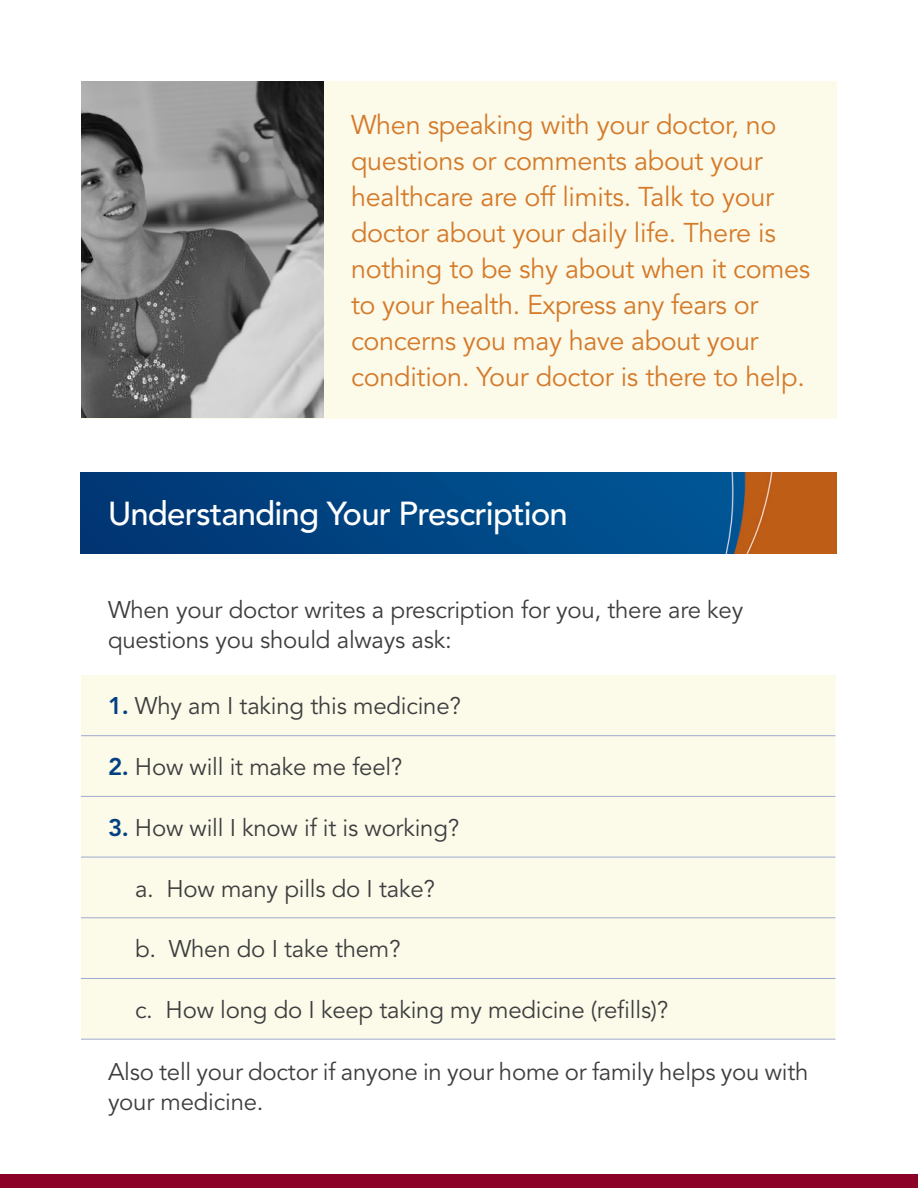
<style>
.page{position:relative;width:918px;height:1188px;background:#fff}
.page>*{position:absolute;margin:0;border:0;box-sizing:border-box;transform-origin:0 0}
.t1{font:500 33px "Avenir LT Std";letter-spacing:-.025em;color:#fff}
.t2{font:27px/36px "Avenir LT Std";letter-spacing:-.01em;color:#d47a2a}
.t3{font:24px/30px "Avenir LT Std";letter-spacing:-.01em;color:#3e3e3f}
.s1{font-weight:800;color:#014081}
</style>
<div class="page">
<img style="left:80px;top:472px;width:756px;height:82px">
<div style="left:0;top:1174px;width:918px;height:14px;background:#8b0128"></div>
<div style="left:81px;top:81px;width:756px;height:337px;background:#fcfae9"></div>
<img style="left:81px;top:81px;width:243px;height:337px">
<div style="left:81px;top:675px;width:755px;height:364px;background:#fcfae9"></div>
<hr style="left:81px;top:735px;width:755px;height:1px;background:#a0acce">
<hr style="left:81px;top:796px;width:755px;height:1px;background:#a0acce">
<hr style="left:81px;top:857px;width:755px;height:1px;background:#a0acce">
<hr style="left:81px;top:917px;width:755px;height:1px;background:#a0acce">
<hr style="left:81px;top:978px;width:755px;height:1px;background:#a0acce">
<hr style="left:81px;top:1039px;width:755px;height:1px;background:#a0acce">
<p class="t2" style="left:351px;top:107px;width:461px">When speaking with your doctor, no questions or comments about your healthcare are off limits. Talk to your doctor about your daily life. There is nothing to be shy about when it comes to your health. Express any fears or concerns you may have about your condition. Your doctor is there to help.</p>
<p class="t1" style="left:108px;top:495px;width:461px">Understanding Your Prescription</p>
<p class="t3" style="left:108px;top:596px;width:637px">When your doctor writes a prescription for you, there are key questions you should always ask:</p>
<p class="t3" style="left:108px;top:692px;width:355px"><span class="s1">1.</span> Why am I taking this medicine?</p>
<p class="t3" style="left:108px;top:753px;width:296px"><span class="s1">2.</span> How will it make me feel?</p>
<p class="t3" style="left:108px;top:813px;width:353px"><span class="s1">3.</span> How will I know if it is working?</p>
<p class="t3" style="left:135px;top:874px;width:302px">a. How many pills do I take?</p>
<p class="t3" style="left:135px;top:935px;width:267px">b. When do I take them?</p>
<p class="t3" style="left:135px;top:995px;width:535px">c. How long do I keep taking my medicine (refills)?</p>
<p class="t3" style="left:108px;top:1058px;width:702px">Also tell your doctor if anyone in your home or family helps you with your medicine.</p>
</div>
